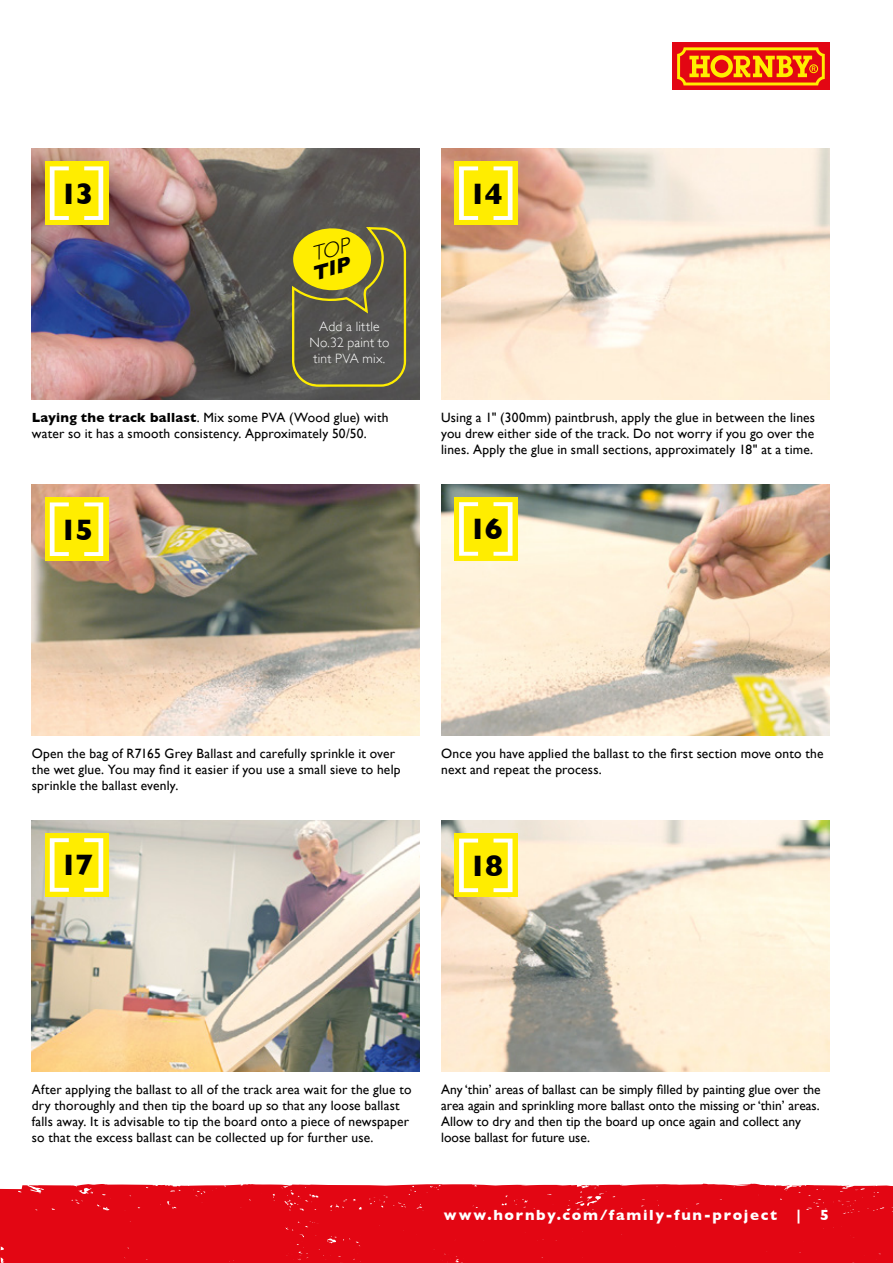
<style>
.page{position:relative;width:893px;height:1263px;background:#fff}
.page>*{position:absolute;margin:0;border:0;box-sizing:border-box;transform-origin:0 0}
.t1{font:700 30.15px "Gill Sans";letter-spacing:-.065em;color:#000}
.t2{font:700 15px "Gill Sans";letter-spacing:.11em;color:#fff}
.t3{font:13.5px/16.2px "Gill Sans";letter-spacing:.01em;color:#000}
.t4{font:300 13.5px/16.2px "Gill Sans";letter-spacing:.015em;color:#fff;text-align:center}
.s1{font-weight:700}
</style>
<div class="page">
<svg style="left:0;top:1183px;width:893px;height:26px;background:#e51e2a"></svg>
<div style="left:0;top:1209px;width:893px;height:54px;background:#e30613"></div>
<div style="left:672px;top:43px;width:158px;height:47px;background:#e30613"></div>
<svg style="left:677px;top:47px;width:148px;height:38px"></svg>
<img style="left:441px;top:485px;width:388px;height:251px">
<img style="left:32px;top:821px;width:388px;height:251px">
<img style="left:441px;top:821px;width:388px;height:251px">
<div style="left:454px;top:497px;width:64px;height:64px;background:#ffed00"></div>
<svg style="left:493px;top:502px;width:19px;height:54px"></svg>
<svg style="left:459px;top:502px;width:19px;height:54px"></svg>
<div style="left:454px;top:833px;width:64px;height:64px;background:#ffed00"></div>
<svg style="left:493px;top:838px;width:19px;height:54px"></svg>
<svg style="left:459px;top:838px;width:19px;height:54px"></svg>
<div style="left:45px;top:833px;width:63px;height:64px;background:#ffed00"></div>
<svg style="left:84px;top:838px;width:19px;height:54px"></svg>
<svg style="left:50px;top:838px;width:19px;height:54px"></svg>
<img style="left:32px;top:484px;width:388px;height:251px">
<div style="left:45px;top:497px;width:63px;height:64px;background:#ffed00"></div>
<svg style="left:84px;top:502px;width:19px;height:54px"></svg>
<svg style="left:50px;top:502px;width:19px;height:54px"></svg>
<img style="left:441px;top:148px;width:388px;height:251px">
<div style="left:454px;top:161px;width:64px;height:64px;background:#ffed00"></div>
<svg style="left:493px;top:166px;width:19px;height:54px"></svg>
<svg style="left:459px;top:166px;width:19px;height:54px"></svg>
<img style="left:32px;top:148px;width:388px;height:251px">
<div style="left:45px;top:161px;width:63px;height:64px;background:#ffed00"></div>
<svg style="left:84px;top:166px;width:19px;height:54px"></svg>
<svg style="left:50px;top:166px;width:19px;height:54px"></svg>
<svg style="left:291px;top:225px;width:116px;height:163px;background:#7e793e"></svg>
<h1 class="t1" style="left:60px;top:176px;width:35px">13</h1>
<h1 class="t1" style="left:469px;top:176px;width:35px">14</h1>
<p class="t4" style="left:309px;top:317px;width:82px">Add a little<br>No.32 paint to tint PVA mix.</p>
<p class="t3" style="left:32px;top:409px;width:358px"><span class="s1">Laying the track ballast</span>. Mix some PVA (Wood glue) with water so it has a smooth consistency. Approximately 50/50.</p>
<p class="t3" style="left:441px;top:409px;width:375px;text-align:justify">Using a 1" (300mm) paintbrush, apply the glue in between the lines you drew either side of the track. Do not worry if you go over the lines. Apply the glue in small sections, approximately 18" at a time.</p>
<h1 class="t1" style="left:60px;top:512px;width:36px">15</h1>
<h1 class="t1" style="left:469px;top:511px;width:36px">16</h1>
<p class="t3" style="left:32px;top:745px;width:370px">Open the bag of R7165 Grey Ballast and carefully sprinkle it over the wet glue. You may find it easier if you use a small sieve to help sprinkle the ballast evenly.</p>
<p class="t3" style="left:441px;top:745px;width:384px">Once you have applied the ballast to the first section move onto the next and repeat the process.</p>
<h1 class="t1" style="left:60px;top:847px;width:35px">17</h1>
<h1 class="t1" style="left:469px;top:848px;width:36px">18</h1>
<p class="t3" style="left:32px;top:1081px;width:381px">After applying the ballast to all of the track area wait for the glue to dry thoroughly and then tip the board up so that any loose ballast falls away. It is advisable to tip the board onto a piece of newspaper so that the excess ballast can be collected up for further use.</p>
<p class="t3" style="left:441px;top:1081px;width:381px">Any ‘thin’ areas of ballast can be simply filled by painting glue over the area again and sprinkling more ballast onto the missing or ‘thin’ areas.<br>Allow to dry and then tip the board up once again and collect any loose ballast for future use.</p>
<p class="t2" style="left:444px;top:1206px;width:335px">www.hornby.com/family-fun-project</p>
<p class="t2" style="left:796px;top:1206px;width:6px">|</p>
<p class="t2" style="left:820px;top:1206px;width:10px">5</p>
</div>
